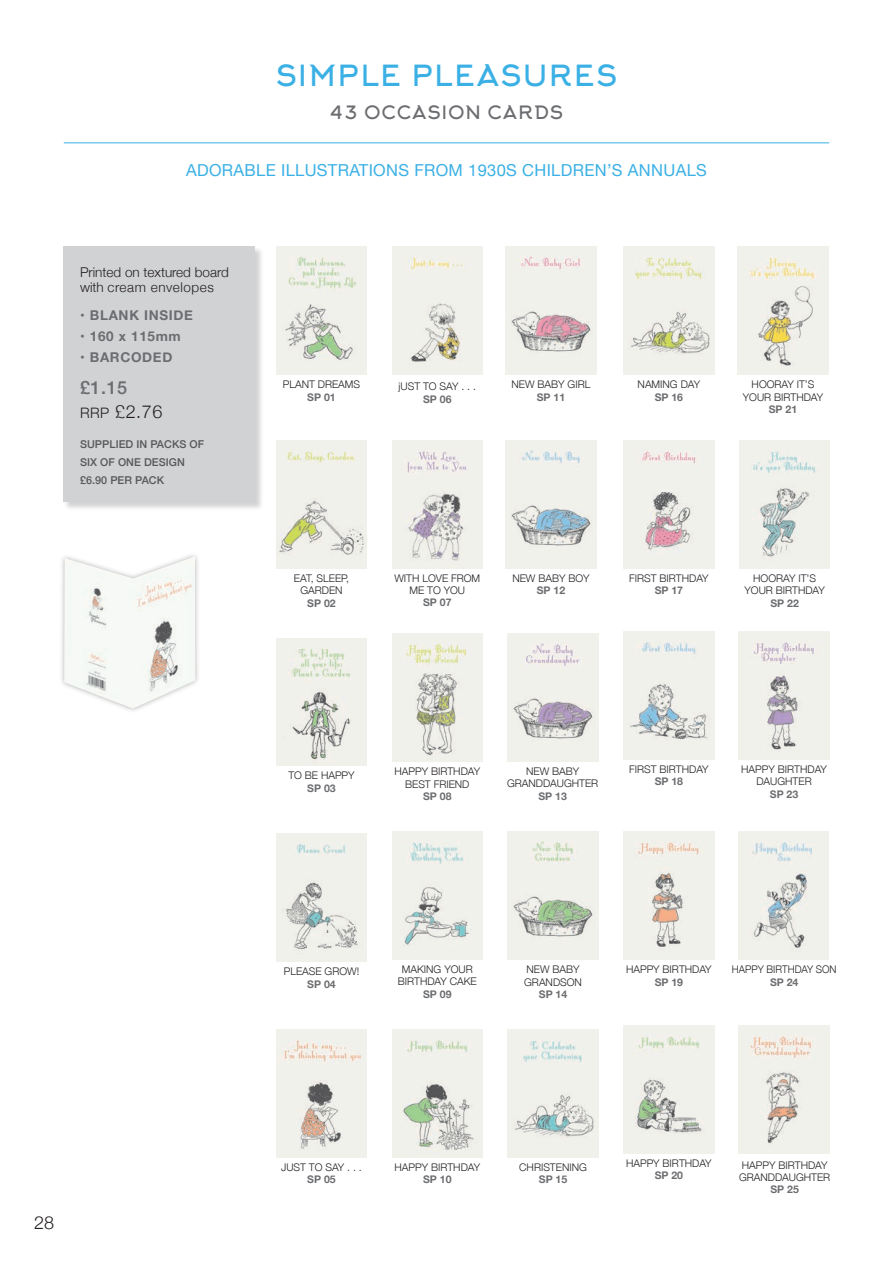
<style>
.page{position:relative;width:893px;height:1263px;background:#fff}
.page>*{position:absolute;margin:0;border:0;box-sizing:border-box;transform-origin:0 0}
.RANGE{font:28.5px "Arkhip";letter-spacing:.04em;color:#3ab0e5}
.MESSAGE{font:18px "Arkhip";letter-spacing:.04em;color:#6c6d70}
.Paragraph_Style_6{font:300 18px "Helvetica Neue";color:#231f20}
.t1{font:500 18px "Helvetica Neue";color:#6c6d70}
.t2{font:16.5px "Helvetica Neue";letter-spacing:.02em;color:#3ab0e5}
.size{font:700 13.5px "Helvetica Neue";letter-spacing:.05em;color:#6c6d70}
.t3{font:300 13.5px "Helvetica Neue";color:#231f20}
.t4{font:300 13.5px "Helvetica Neue";letter-spacing:.04em;color:#231f20}
.size-2{font:500 10.8px "Helvetica Neue";letter-spacing:.005em;color:#57585a}
.Paragraph_Style_4{font:300 10.5px/12.6px "Helvetica Neue";color:#231f20;text-align:center}
.Paragraph_Style_3{font:700 10.5px "Helvetica Neue";color:#6c6d70}
.Paragraph_Style_4-2{font:300 10.5px "Helvetica Neue";color:#231f20;scale:.95 1}
.s1{font-size:14.4px}
</style>
<div class="page">
<img style="left:276px;top:247px;width:91px;height:127px">
<img style="left:392px;top:440px;width:90px;height:128px">
<img style="left:624px;top:832px;width:90px;height:127px">
<img style="left:739px;top:1025px;width:90px;height:128px">
<img style="left:276px;top:440px;width:91px;height:128px">
<img style="left:392px;top:634px;width:90px;height:128px">
<img style="left:624px;top:1025px;width:90px;height:128px">
<img style="left:276px;top:638px;width:91px;height:128px">
<img style="left:392px;top:832px;width:90px;height:127px">
<img style="left:508px;top:634px;width:90px;height:128px">
<img style="left:508px;top:832px;width:90px;height:127px">
<img style="left:508px;top:1029px;width:90px;height:128px">
<img style="left:276px;top:834px;width:91px;height:128px">
<img style="left:276px;top:1029px;width:91px;height:128px">
<img style="left:392px;top:1029px;width:90px;height:128px">
<img style="left:506px;top:247px;width:90px;height:127px">
<div style="left:59px;top:551px;width:142px;height:163px;background:#231f20;opacity:.35"></div>
<img style="left:64px;top:556px;width:131px;height:153px">
<img style="left:392px;top:247px;width:90px;height:127px">
<img style="left:506px;top:440px;width:90px;height:128px">
<img style="left:624px;top:631px;width:90px;height:128px">
<img style="left:738px;top:832px;width:91px;height:127px">
<img style="left:624px;top:247px;width:90px;height:127px">
<img style="left:624px;top:440px;width:90px;height:128px">
<img style="left:739px;top:440px;width:91px;height:128px">
<img style="left:739px;top:631px;width:90px;height:128px">
<img style="left:738px;top:247px;width:90px;height:127px">
<hr style="left:64px;top:142px;width:765px;height:1px;background:#3ab0e5">
<div style="left:63px;top:246px;width:201px;height:265px;background:#231f20;opacity:.2"></div>
<div style="left:64px;top:247px;width:191px;height:255px;background:#d1d2d4"></div>
<p class="RANGE" style="left:276px;top:59px;width:343px">SIMPLE PLEASURES</p>
<p class="MESSAGE" style="left:330px;top:101px;width:235px">43 OCCASION CARDS</p>
<p class="t2" style="left:186px;top:158px;width:522px">ADORABLE ILLUSTRATIONS FROM 1930S CHILDREN’S ANNUALS</p>
<p class="t3" style="left:80px;top:261px;width:150px">Printed on textured board</p>
<p class="t4" style="left:80px;top:276px;width:135px">with cream envelopes</p>
<p class="size" style="left:80px;top:305px;width:114px">• BLANK INSIDE</p>
<p class="size" style="left:80px;top:326px;width:102px">• 160 x 115mm</p>
<p class="size" style="left:80px;top:347px;width:94px">• BARCODED</p>
<p class="t1" style="left:80px;top:373px;width:49px">£1.15</p>
<p class="Paragraph_Style_6" style="left:80px;top:397px;width:84px"><span class="s1">RRP</span> £2.76</p>
<p class="size-2" style="left:80px;top:436px;width:126px">SUPPLIED IN PACKS OF</p>
<p class="size-2" style="left:80px;top:454px;width:106px">SIX OF ONE DESIGN</p>
<p class="size-2" style="left:80px;top:472px;width:86px">£6.90 PER PACK</p>
<p class="Paragraph_Style_4" style="left:283px;top:377px;width:79px">PLANT DREAMS</p>
<p class="Paragraph_Style_3" style="left:307px;top:388px;width:30px">SP 01</p>
<p class="Paragraph_Style_4" style="left:399px;top:379px;width:79px">jUST TO SAY . . .</p>
<p class="Paragraph_Style_3" style="left:423px;top:391px;width:30px">SP 06</p>
<p class="Paragraph_Style_4" style="left:512px;top:377px;width:80px">NEW BABY GIRL</p>
<p class="Paragraph_Style_3" style="left:537px;top:388px;width:30px">SP 11</p>
<p class="Paragraph_Style_4" style="left:638px;top:377px;width:64px">NAMING DAY</p>
<p class="Paragraph_Style_3" style="left:655px;top:388px;width:30px">SP 16</p>
<p class="Paragraph_Style_4" style="left:743px;top:377px;width:82px">HOORAY IT’S<br>YOUR BIRTHDAY</p>
<p class="Paragraph_Style_3" style="left:769px;top:401px;width:30px">SP 21</p>
<p class="Paragraph_Style_4" style="left:294px;top:571px;width:57px">EAT, SLEEP,</p>
<p class="Paragraph_Style_4" style="left:300px;top:583px;width:44px">GARDEN</p>
<p class="Paragraph_Style_3" style="left:307px;top:595px;width:30px">SP 02</p>
<p class="Paragraph_Style_4" style="left:394px;top:571px;width:87px;line-height:12px">WITH LOVE FROM<br>ME TO YOU</p>
<p class="Paragraph_Style_3" style="left:423px;top:594px;width:30px">SP 07</p>
<p class="Paragraph_Style_4" style="left:512px;top:571px;width:79px">NEW BABY BOY</p>
<p class="Paragraph_Style_3" style="left:537px;top:582px;width:30px">SP 12</p>
<p class="Paragraph_Style_4" style="left:629px;top:571px;width:81px">FIRST BIRTHDAY</p>
<p class="Paragraph_Style_3" style="left:655px;top:582px;width:30px">SP 17</p>
<p class="Paragraph_Style_4" style="left:744px;top:571px;width:82px">HOORAY IT’S<br>YOUR BIRTHDAY</p>
<p class="Paragraph_Style_3" style="left:770px;top:595px;width:30px">SP 22</p>
<p class="Paragraph_Style_4" style="left:288px;top:768px;width:68px">TO BE HAPPY</p>
<p class="Paragraph_Style_3" style="left:307px;top:780px;width:30px">SP 03</p>
<p class="Paragraph_Style_4" style="left:394px;top:764px;width:87px">HAPPY BIRTHDAY</p>
<p class="Paragraph_Style_4" style="left:405px;top:777px;width:66px">BEST FRIEND</p>
<p class="Paragraph_Style_3" style="left:423px;top:788px;width:30px">SP 08</p>
<p class="Paragraph_Style_4" style="left:526px;top:764px;width:55px">NEW BABY</p>
<p class="Paragraph_Style_4" style="left:507px;top:776px;width:93px">GRANDDAUGHTER</p>
<p class="Paragraph_Style_3" style="left:538px;top:788px;width:30px">SP 13</p>
<p class="Paragraph_Style_4" style="left:629px;top:762px;width:81px">FIRST BIRTHDAY</p>
<p class="Paragraph_Style_3" style="left:655px;top:773px;width:30px">SP 18</p>
<p class="Paragraph_Style_4" style="left:741px;top:762px;width:87px">HAPPY BIRTHDAY<br>DAUGHTER</p>
<p class="Paragraph_Style_3" style="left:770px;top:786px;width:30px">SP 23</p>
<p class="Paragraph_Style_6" style="left:34px;top:1208px;width:22px">28</p>
<p class="Paragraph_Style_4" style="left:284px;top:964px;width:77px">PLEASE GROW!</p>
<p class="Paragraph_Style_3" style="left:307px;top:976px;width:30px">SP 04</p>
<p class="Paragraph_Style_4" style="left:398px;top:962px;width:81px;line-height:12px">MAKING YOUR<br>BIRTHDAY CAKE</p>
<p class="Paragraph_Style_3" style="left:423px;top:985px;width:30px">SP 09</p>
<p class="Paragraph_Style_4" style="left:524px;top:962px;width:59px;text-align:left">NEW BABY<br>GRANDSON</p>
<p class="Paragraph_Style_3" style="left:539px;top:986px;width:30px">SP 14</p>
<p class="Paragraph_Style_4" style="left:626px;top:962px;width:87px">HAPPY BIRTHDAY</p>
<p class="Paragraph_Style_3" style="left:655px;top:973px;width:30px">SP 19</p>
<p class="Paragraph_Style_4-2" style="left:732px;top:961px;width:112px">HAPPY BIRTHDAY SON</p>
<p class="Paragraph_Style_3" style="left:770px;top:973px;width:30px">SP 24</p>
<p class="Paragraph_Style_4" style="left:281px;top:1160px;width:82px">JUST TO SAY . . .</p>
<p class="Paragraph_Style_3" style="left:307px;top:1171px;width:30px">SP 05</p>
<p class="Paragraph_Style_4" style="left:394px;top:1160px;width:87px">HAPPY BIRTHDAY</p>
<p class="Paragraph_Style_3" style="left:423px;top:1171px;width:30px">SP 10</p>
<p class="Paragraph_Style_4" style="left:519px;top:1160px;width:69px">CHRISTENING</p>
<p class="Paragraph_Style_3" style="left:539px;top:1171px;width:30px">SP 15</p>
<p class="Paragraph_Style_4" style="left:626px;top:1156px;width:87px">HAPPY BIRTHDAY</p>
<p class="Paragraph_Style_3" style="left:655px;top:1167px;width:30px">SP 20</p>
<p class="Paragraph_Style_4" style="left:739px;top:1158px;width:93px;line-height:12px;text-align:left">HAPPY BIRTHDAY<br>GRANDDAUGHTER</p>
<p class="Paragraph_Style_3" style="left:770px;top:1181px;width:30px">SP 25</p>
</div>
